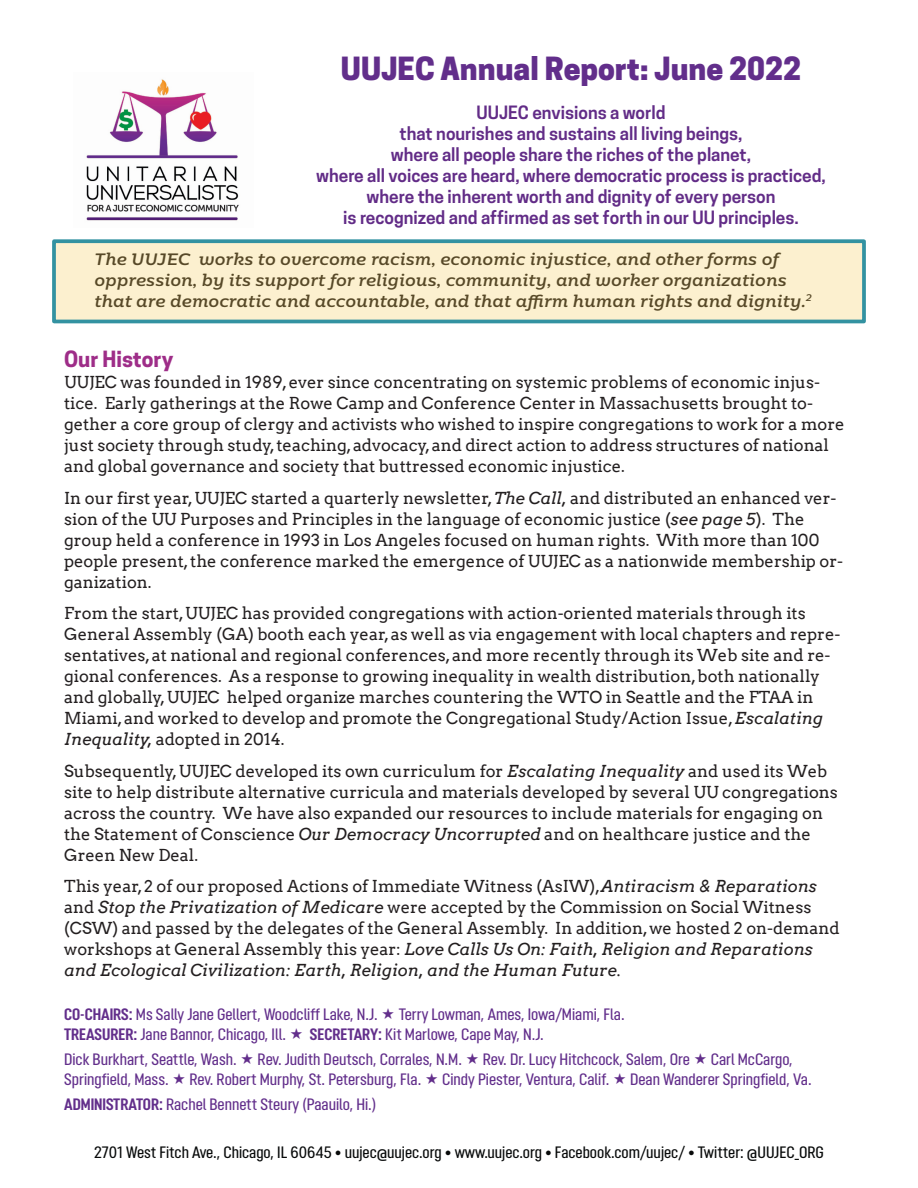
<style>
.page{position:relative;width:918px;height:1188px;background:#fff}
.page>*{position:absolute;margin:0;border:0;box-sizing:border-box;transform-origin:0 0}
.t1{font:800 30px "Cooper Hewitt";color:#622e8b}
.t2{font:700 21px "Cooper Hewitt";color:#9e2d88}
.t3{font:600 17.25px/21px "Cooper Hewitt";color:#622c87;text-align:center}
.t4{font:16.5px/21px "Arvo";color:#231f20}
.t5{font:500 16.5px/25.5px "Opinion Pro Condensed";color:#622e8b}
.t6{font:italic 500 16.5px/21px "Moreno";color:#231f20}
.t7{font:500 16.5px "Opinion Pro Condensed";color:#080a0a}
.s1{font-style:italic}
.s2{font-weight:700}
</style>
<div class="page">
<img style="left:86px;top:79px;width:153px;height:142px">
<div style="left:52px;top:239px;width:814px;height:84px;background:#fcf0cf;border:4px solid #3392a1"></div>
<h1 class="t1" style="left:341px;top:57px;width:462px">UUJEC Annual Report: June 2022</h1>
<p class="t3" style="left:316px;top:104px;width:511px">UUJEC envisions a world<br>that nourishes and sustains all living beings,<br>where all people share the riches of the planet,<br>where all voices are heard, where democratic process is practiced, where the inherent worth and dignity of every person<br>is recognized and affirmed as set forth in our UU principles.</p>
<p class="t6" style="left:94px;top:250px;width:719px">The UUJEC works to overcome racism, economic injustice, and other forms of oppression, by its support for religious, community, and worker organizations that are democratic and accountable, and that affirm human rights and dignity.<sup>2</sup></p>
<h2 class="t2" style="left:64px;top:352px;width:111px">Our History</h2>
<p class="t4" style="left:64px;top:374px;width:782px">UUJEC was founded in 1989,ever since concentrating on systemic problems of economic injus&shy;tice. Early gatherings at the Rowe Camp and Conference Center in Massachusetts brought to&shy;gether a core group of clergy and activists who wished to inspire congregations to work for a more just society through study,teaching,advocacy,and direct action to address structures of national and global governance and society that buttressed economic injustice.</p>
<p class="t4" style="left:64px;top:489px;width:781px">In our first year,UUJEC started a quarterly newsletter,<span class="s1">The Call,</span> and distributed an enhanced ver&shy;sion of the UU Purposes and Principles in the language of economic justice (<span class="s1">see page 5</span>). The group held a conference in 1993 in Los Angeles focused on human rights. With more than 100 people present,the conference marked the emergence of UUJEC as a nationwide membership or&shy;ganization.</p>
<p class="t4" style="left:64px;top:605px;width:778px">From the start,UUJEC has provided congregations with action-oriented materials through its General Assembly (GA) booth each year,as well as via engagement with local chapters and repre&shy;sentatives,at national and regional conferences,and more recently through its Web site and re&shy;gional conferences. As a response to growing inequality in wealth distribution,both nationally and globally,UUJEC helped organize marches countering the WTO in Seattle and the FTAA in Miami,and worked to develop and promote the Congregational Study/Action Issue,<span class="s1">Escalating Inequality,</span> adopted in 2014.</p>
<p class="t4" style="left:64px;top:762px;width:775px">Subsequently,UUJEC developed its own curriculum for <span class="s1">Escalating Inequality</span> and used its Web site to help distribute alternative curricula and materials developed by several UU congregations across the country. We have also expanded our resources to include materials for engaging on the Statement of Conscience <span class="s1">Our Democracy Uncorrupted</span> and on healthcare justice and the Green New Deal.</p>
<p class="t4" style="left:64px;top:878px;width:777px">This year,2 of our proposed Actions of Immediate Witness (AsIW),<span class="s1">Antiracism &amp; Reparations </span>and <span class="s1">Stop the Privatization of Medicare</span> were accepted by the Commission on Social Witness (CSW) and passed by the delegates of the General Assembly. In addition,we hosted 2 on-demand workshops at General Assembly this year: <span class="s1">Love Calls Us On: Faith, Religion and Reparations and Ecological Civilization: Earth, Religion, and the Human Future.</span></p>
<h3 class="t5" style="left:64px;top:1003px;width:562px"><span class="s2">CO-CHAIRS:</span> Ms Sally Jane Gellert, Woodcliff Lake, N.J. ★ Terry Lowman, Ames, Iowa/Miami, Fla.</h3>
<p class="t5" style="left:64px;top:1023px;width:730px"><span class="s2">TREASURER:</span> Jane Bannor, Chicago, Ill. ★ <span class="s2">SECRETARY:</span> Kit Marlowe, Cape May, N.J.<br>Dick Burkhart, Seattle, Wash. ★ Rev. Judith Deutsch, Corrales, N.M. ★ Rev. Dr. Lucy Hitchcock, Salem, Ore ★ Carl McCargo,</p>
<p class="t5" style="left:64px;top:1068px;width:749px">Springfield, Mass. ★ Rev. Robert Murphy, St. Petersburg, Fla. ★ Cindy Piester, Ventura, Calif. ★ Dean Wanderer Springfield, Va.<br><span class="s2">ADMINISTRATOR:</span> Rachel Bennett Steury (Paauilo, Hi.)</p>
<p class="t7" style="left:94px;top:1145px;width:731px">2701 West Fitch Ave., Chicago, IL 60645 • uujec@uujec.org • www.uujec.org • Facebook.com/uujec/ • Twitter: @UUJEC_ORG</p>
</div>
